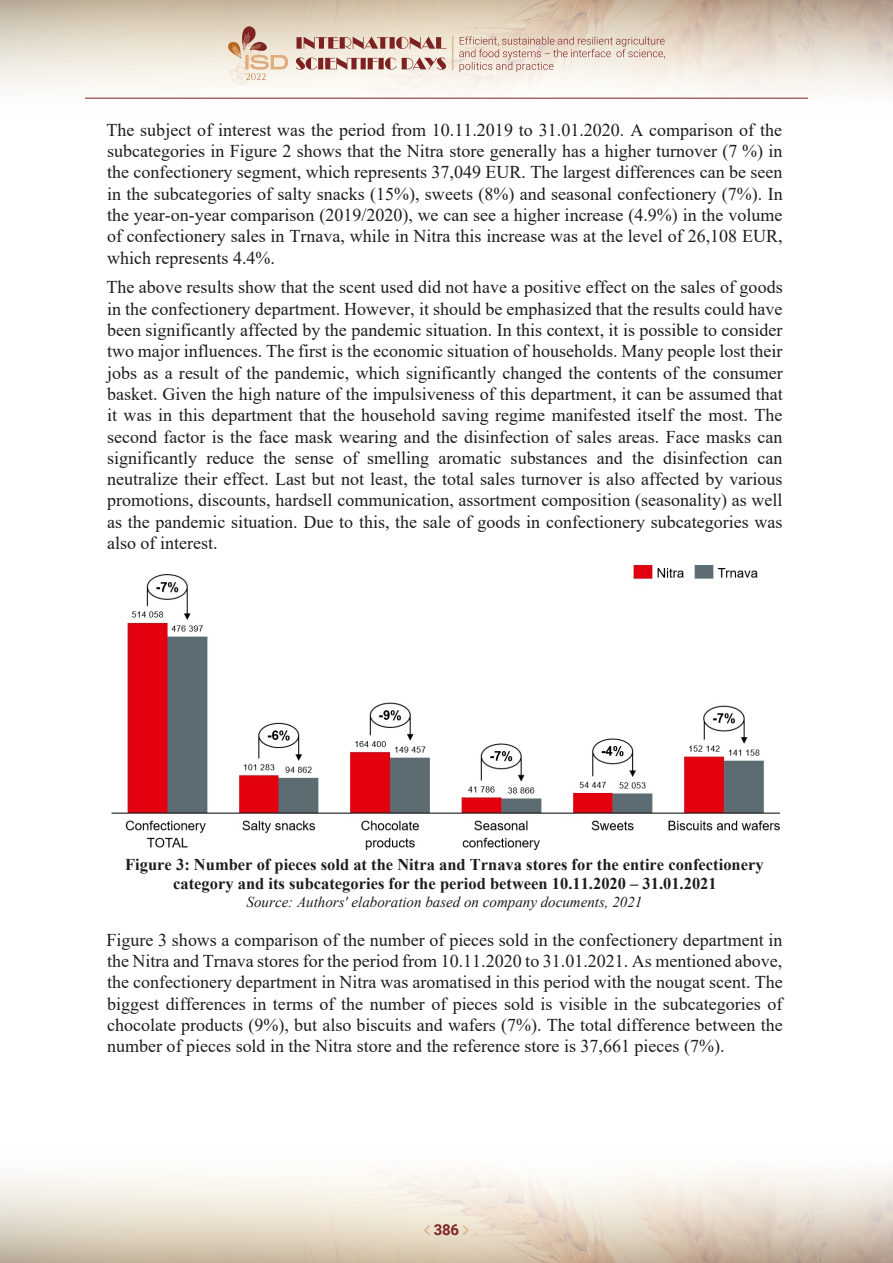
<style>
.page{position:relative;width:893px;height:1263px;background:#fff}
.page>*{position:absolute;margin:0;border:0;box-sizing:border-box;transform-origin:0 0}
.t1{font:18px/21.3px "Times New Roman";color:#1d1d1b;text-align:justify}
.t2{font:700 16.5px/19px "Times New Roman";color:#1d1d1b;text-align:center}
.t3{font:italic 15px "Times New Roman";color:#1d1d1b}
.t4{font:700 15px "Roboto";color:#802525}
</style>
<div class="page">
<hr style="left:85px;top:98px;width:723px;height:1px;background:#7d2121">
<svg style="left:228px;top:21px;width:60px;height:64px;background:#e3cdba"></svg>
<svg style="left:296px;top:57px;width:150px;height:13px;background:#c0938d"></svg>
<svg style="left:296px;top:36px;width:151px;height:13px;background:#bd9086"></svg>
<svg style="left:459px;top:36px;width:206px;height:36px;background:#e3d1c5"></svg>
<hr style="left:452px;top:37px;width:1px;height:33px;background:#d9bd91">
<img style="left:111px;top:564px;width:669px;height:286px">
<svg style="left:424px;top:1225px;width:6px;height:10px"></svg>
<svg style="left:463px;top:1225px;width:6px;height:10px"></svg>
<p class="t1" style="left:106px;top:119px;width:678px">The subject of interest was the period from 10.11.2019 to 31.01.2020. A comparison of the subcategories in Figure 2 shows that the Nitra store generally has a higher turnover (7 %) in the confectionery segment, which represents 37,049 EUR. The largest differences can be seen in the subcategories of salty snacks (15%), sweets (8%) and seasonal confectionery (7%). In the year-on-year comparison (2019/2020), we can see a higher increase (4.9%) in the volume of confectionery sales in Trnava, while in Nitra this increase was at the level of 26,108 EUR, which represents 4.4%.</p>
<p class="t1" style="left:106px;top:276px;width:678px">The above results show that the scent used did not have a positive effect on the sales of goods in the confectionery department. However, it should be emphasized that the results could have been significantly affected by the pandemic situation. In this context, it is possible to consider two major influences. The first is the economic situation of households. Many people lost their jobs as a result of the pandemic, which significantly changed the contents of the consumer basket. Given the high nature of the impulsiveness of this department, it can be assumed that it was in this department that the household saving regime manifested itself the most. The second factor is the face mask wearing and the disinfection of sales areas. Face masks can significantly reduce the sense of smelling aromatic substances and the disinfection can neutralize their effect. Last but not least, the total sales turnover is also affected by various promotions, discounts, hardsell communication, assortment composition (seasonality) as well as the pandemic situation. Due to this, the sale of goods in confectionery subcategories was also of interest.</p>
<p class="t2" style="left:125px;top:854px;width:640px">Figure 3: Number of pieces sold at the Nitra and Trnava stores for the entire confectionery category and its subcategories for the period between 10.11.2020 – 31.01.2021</p>
<p class="t3" style="left:247px;top:891px;width:397px">Source: Authors' elaboration based on company documents, 2021</p>
<p class="t1" style="left:106px;top:928px;width:678px">Figure 3 shows a comparison of the number of pieces sold in the confectionery department in the Nitra and Trnava stores for the period from 10.11.2020 to 31.01.2021. As mentioned above, the confectionery department in Nitra was aromatised in this period with the nougat scent. The biggest differences in terms of the number of pieces sold is visible in the subcategories of chocolate products (9%), but also biscuits and wafers (7%). The total difference between the number of pieces sold in the Nitra store and the reference store is 37,661 pieces (7%).</p>
<p class="t4" style="left:434px;top:1219px;width:27px">386</p>
</div>
